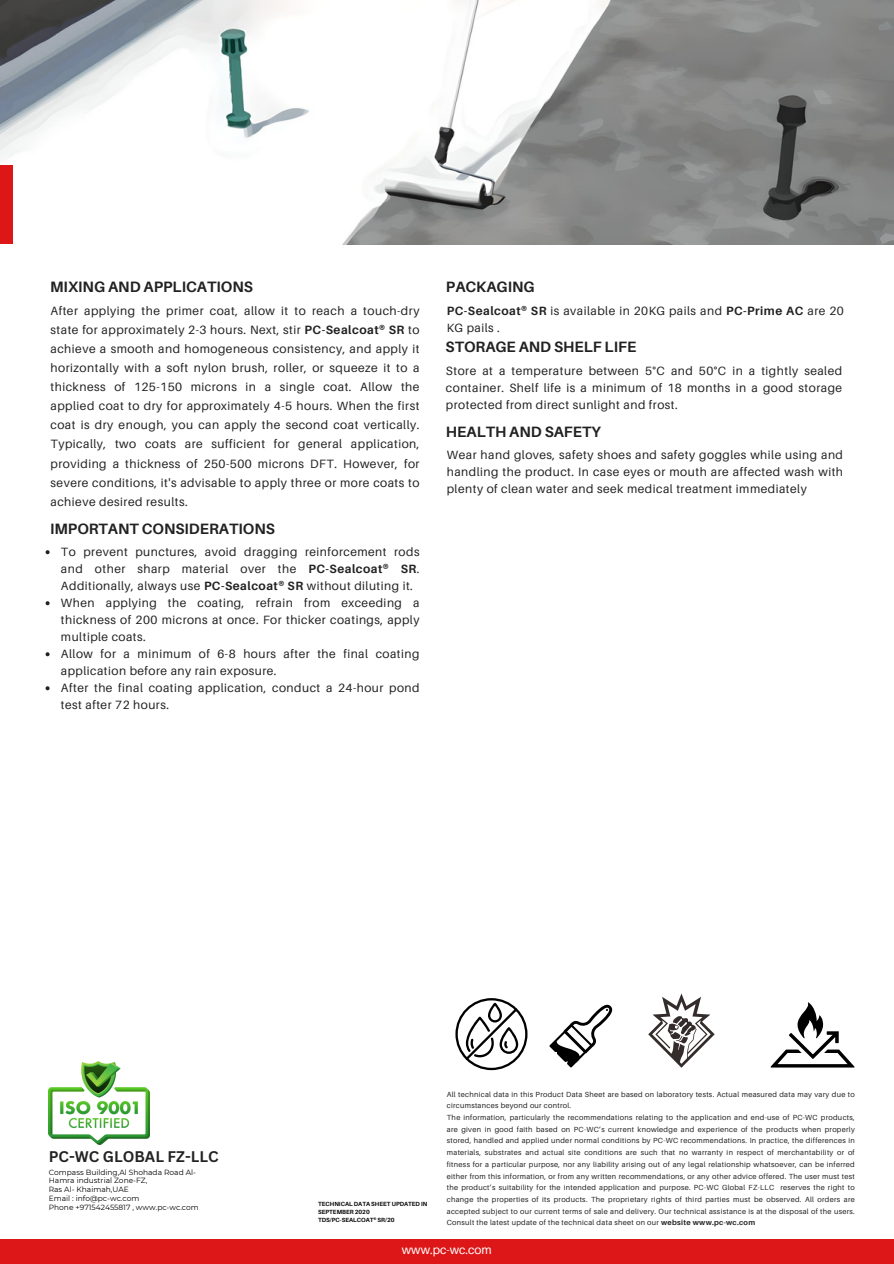
<style>
.page{position:relative;width:894px;height:1264px;background:#fff}
.page>*{position:absolute;margin:0;border:0;box-sizing:border-box;transform-origin:0 0}
.t1{font:700 15px "Aileron";color:#222}
.t2{font:700 15px "Canva Sans";color:#232323}
.t3{font:12px/17px "Aileron";letter-spacing:.04em;color:#222;text-align:justify}
.t4{font:12px "Aileron";color:#fff}
.t5{font:7.5px/8.7px "Montserrat";color:#000}
.t6{font:7.35px/11.7px "Aileron";letter-spacing:.04em;color:#222}
.t7{font:700 6px/7.9px "Aileron";color:#000}
.s1{font-weight:700}
</style>
<div class="page">
<div style="left:0;top:1238px;width:893px;height:25px;background:#dd1717"></div>
<img style="left:0;top:0;width:893px;height:244px">
<div style="left:0;top:166px;width:12px;height:78px;background:#dd1717"></div>
<img style="left:49px;top:1061px;width:100px;height:83px">
<svg style="left:46px;top:550px;width:4px;height:4px"></svg>
<svg style="left:46px;top:601px;width:4px;height:4px"></svg>
<svg style="left:46px;top:652px;width:4px;height:4px"></svg>
<svg style="left:46px;top:686px;width:4px;height:4px"></svg>
<svg style="left:549px;top:1004px;width:64px;height:63px"></svg>
<svg style="left:648px;top:993px;width:66px;height:74px"></svg>
<svg style="left:770px;top:1002px;width:84px;height:65px"></svg>
<svg style="left:455px;top:998px;width:72px;height:72px"></svg>
<h1 class="t1" style="left:50px;top:278px;width:204px">MIXING AND APPLICATIONS</h1>
<p class="t3" style="left:51px;top:301px;width:370px;line-height:19px">After applying the primer coat, allow it to reach a touch-dry state for approximately 2-3 hours. Next, stir <span class="s1">PC-Sealcoat® SR</span> to achieve a smooth and homogeneous consistency, and apply it horizontally with a soft nylon brush, roller, or squeeze it to a thickness of 125-150 microns in a single coat. Allow the applied coat to dry for approximately 4-5 hours. When the first coat is dry enough, you can apply the second coat vertically.<br>Typically, two coats are sufficient for general application, providing a thickness of 250-500 microns DFT. However, for severe conditions, it's advisable to apply three or more coats to achieve desired results.</p>
<h2 class="t1" style="left:50px;top:519px;width:226px">IMPORTANT CONSIDERATIONS</h2>
<h1 class="t3" style="left:61px;top:543px;width:360px">To prevent punctures, avoid dragging reinforcement rods and other sharp material over the <span class="s1">PC-Sealcoat® SR</span>.<br>Additionally, always use <span class="s1">PC-Sealcoat® SR</span> without diluting it.</h1>
<h2 class="t3" style="left:61px;top:594px;width:360px">When applying the coating, refrain from exceeding a thickness of 200 microns at once. For thicker coatings, apply multiple coats.</h2>
<h1 class="t3" style="left:61px;top:645px;width:360px">Allow for a minimum of 6-8 hours after the final coating application before any rain exposure.</h1>
<h2 class="t3" style="left:61px;top:679px;width:360px">After the final coating application, conduct a 24-hour pond test after 72 hours.</h2>
<p class="t1" style="left:446px;top:278px;width:90px">PACKAGING</p>
<h1 class="t3" style="left:446px;top:302px;width:398px"><span class="s1">PC-Sealcoat® SR</span> is available in 20KG pails and <span class="s1">PC-Prime AC</span> are 20<br>KG pails .</h1>
<p class="t1" style="left:445px;top:338px;width:192px">STORAGE AND SHELF LIFE</p>
<p class="t3" style="left:446px;top:362px;width:397px">Store at a temperature between 5°C and 50°C in a tightly sealed container. Shelf life is a minimum of 18 months in a good storage protected from direct sunlight and frost.</p>
<p class="t1" style="left:446px;top:422px;width:156px">HEALTH AND SAFETY</p>
<h1 class="t3" style="left:446px;top:446px;width:397px">Wear hand gloves, safety shoes and safety goggles while using and handling the product. In case eyes or mouth are affected wash with plenty of clean water and seek medical treatment immediately</h1>
<p class="t2" style="left:49px;top:1146px;width:171px">PC-WC GLOBAL FZ-LLC</p>
<p class="t5" style="left:49px;top:1167px;width:151px">Compass Building,Al Shohada Road Al-<br>Hamra industrial Zone-FZ,<br>Ras Al- Khaimah,UAE<br>Email : info@pc-wc.com<br>Phone +971542455817 , www.pc-wc.com</p>
<p class="t7" style="left:318px;top:1199px;width:111px">TECHNICAL DATA SHEET UPDATED IN<br>SEPTEMBER 2020</p>
<p class="t7" style="left:318px;top:1215px;width:78px">TDS/PC-SEALCOAT® SR/20</p>
<h3 class="t6" style="left:446px;top:1087px;width:409px">All technical data in this Product Data Sheet are based on laboratory tests. Actual measured data may vary due to circumstances beyond our control.<br>The information, particularly the recommendations relating to the application and end-use of PC-WC products, are given in good faith based on PC-WC’s current knowledge and experience of the products when properly stored, handled and applied under normal conditions by PC-WC recommendations. In practice, the differences in materials, substrates and actual site conditions are such that no warranty in respect of merchantability or of fitness for a particular purpose, nor any liability arising out of any legal relationship whatsoever, can be inferred either from this information, or from any written recommendations, or any other advice offered. The user must test the product’s suitability for the intended application and purpose. PC-WC Global FZ-LLC reserves the right to change the properties of its products. The proprietary rights of third parties must be observed. All orders are accepted subject to our current terms of sale and delivery. Our technical assistance is at the disposal of the users.<br>Consult the latest update of the technical data sheet on our <span class="s1">website www.pc-wc.com</span></h3>
<p class="t4" style="left:402px;top:1242px;width:91px">www.pc-wc.com</p>
</div>
